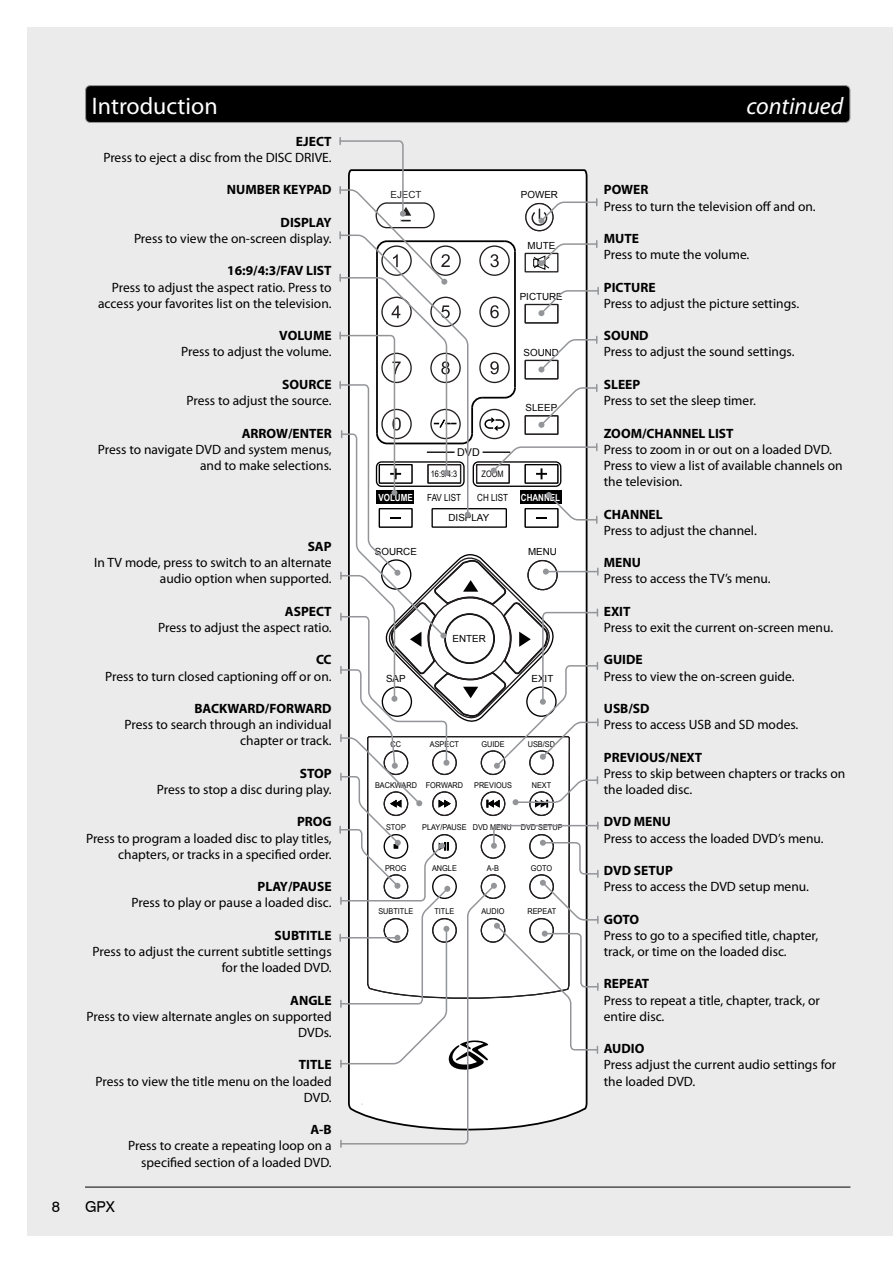
<style>
.page{position:relative;width:893px;height:1263px;background:#fff}
.page>*{position:absolute;margin:0;border:0;box-sizing:border-box;transform-origin:0 0}
.t1{font:24px "Myriad Pro";color:#fff}
.t2{font:italic 24px "Myriad Pro";color:#fff}
.t3{font:15px "Swiss 721 BT";color:#000}
.t4{font:13.5px/16.2px "Myriad Pro";color:#000;text-align:right}
.t5{font:700 13.5px "Myriad Pro";color:#000}
.t6{font:10.65px "Arial";color:#000}
.t7{font:9.75px "Arial";color:#000}
.t8{font:9.75px "Arial";color:#010101}
.t9{font:700 9.75px "Arial Narrow";color:#fff}
.t10{font:9.75px "Arial Narrow";color:#000}
.t11{font:9.75px "Arial";color:#231f20}
.t12{font:8.85px "Arial Narrow";color:#000}
.t13{font:8.1px "Arial Narrow";color:#000;scale:1.11 1}
</style>
<div class="page">
<div style="left:27px;top:27px;width:866px;height:1209px;background:#ebebec"></div>
<hr style="left:85px;top:1187px;width:765px;height:1px;background:#000">
<div style="left:86px;top:86px;width:764px;height:36px;background:#000;border-radius:5px"></div>
<div style="left:85px;top:85px;width:765px;height:38px;border:1px solid #939598;border-radius:5px"></div>
<svg style="left:339px;top:138px;width:260px;height:1009px"></svg>
<h1 class="t1" style="left:92px;top:91px;width:127px">Introduction</h1>
<h1 class="t2" style="left:746px;top:91px;width:99px">continued</h1>
<p class="t5" style="left:296px;top:132px;width:37px">EJECT</p>
<p class="t4" style="left:103px;top:149px;width:230px">Press to eject a disc from the DISC DRIVE.</p>
<p class="t5" style="left:227px;top:181px;width:106px">NUMBER KEYPAD</p>
<p class="t5" style="left:281px;top:213px;width:53px">DISPLAY</p>
<p class="t4" style="left:134px;top:230px;width:199px">Press to view the on-screen display.</p>
<p class="t5" style="left:227px;top:262px;width:106px">16:9/4:3/FAV LIST</p>
<p class="t4" style="left:98px;top:279px;width:235px">Press to adjust the aspect ratio. Press to access your favorites list on the television.</p>
<p class="t5" style="left:279px;top:327px;width:54px">VOLUME</p>
<p class="t4" style="left:181px;top:344px;width:152px">Press to adjust the volume.</p>
<p class="t5" style="left:282px;top:375px;width:51px">SOURCE</p>
<p class="t4" style="left:186px;top:392px;width:147px">Press to adjust the source.</p>
<p class="t5" style="left:242px;top:424px;width:91px">ARROW/ENTER</p>
<p class="t4" style="left:98px;top:441px;width:235px">Press to navigate DVD and system menus, and to make selections.</p>
<p class="t5" style="left:308px;top:537px;width:25px">SAP</p>
<p class="t4" style="left:94px;top:554px;width:239px">In TV mode, press to switch to an alternate audio option when supported.</p>
<p class="t5" style="left:285px;top:602px;width:48px">ASPECT</p>
<p class="t4" style="left:158px;top:619px;width:175px">Press to adjust the aspect ratio.</p>
<p class="t5" style="left:316px;top:651px;width:17px">CC</p>
<p class="t4" style="left:105px;top:668px;width:228px">Press to turn closed captioning off or on.</p>
<p class="t5" style="left:194px;top:699px;width:139px">BACKWARD/FORWARD</p>
<p class="t4" style="left:124px;top:716px;width:209px">Press to search through an individual chapter or track.</p>
<p class="t5" style="left:300px;top:764px;width:33px">STOP</p>
<p class="t4" style="left:157px;top:781px;width:176px">Press to stop a disc during play.</p>
<p class="t5" style="left:297px;top:813px;width:36px">PROG</p>
<p class="t4" style="left:86px;top:830px;width:247px">Press to program a loaded disc to play titles, chapters, or tracks in a specified order.</p>
<p class="t5" style="left:258px;top:878px;width:76px">PLAY/PAUSE</p>
<p class="t4" style="left:132px;top:894px;width:202px">Press to play or pause a loaded disc.</p>
<p class="t5" style="left:274px;top:926px;width:59px">SUBTITLE</p>
<p class="t4" style="left:93px;top:943px;width:241px">Press to adjust the current subtitle settings for the loaded DVD.</p>
<p class="t5" style="left:290px;top:991px;width:43px">ANGLE</p>
<p class="t4" style="left:86px;top:1008px;width:247px">Press to view alternate angles on supported<br>DVDs.</p>
<p class="t5" style="left:299px;top:1056px;width:34px">TITLE</p>
<p class="t4" style="left:95px;top:1073px;width:238px">Press to view the title menu on the loaded<br>DVD.</p>
<p class="t5" style="left:310px;top:1121px;width:23px">A-B</p>
<p class="t4" style="left:128px;top:1137px;width:205px">Press to create a repeating loop on a specified section of a loaded DVD.</p>
<p class="t3" style="left:52px;top:1197px;width:10px">8</p>
<p class="t3" style="left:85px;top:1197px;width:31px">GPX</p>
<p class="t11" style="left:390px;top:188px;width:33px">EJECT</p>
<p class="t8" style="left:521px;top:188px;width:39px">POWER</p>
<p class="t8" style="left:527px;top:239px;width:29px">MUTE</p>
<p class="t8" style="left:520px;top:290px;width:45px">PICTURE</p>
<p class="t8" style="left:523px;top:346px;width:37px">SOUND</p>
<p class="t6" style="left:457px;top:445px;width:24px">DVD</p>
<p class="t8" style="left:526px;top:401px;width:33px">SLEEP</p>
<p class="t12" style="left:431px;top:467px;width:28px">16:9/4:3</p>
<p class="t12" style="left:482px;top:467px;width:23px">ZOOM</p>
<p class="t10" style="left:427px;top:490px;width:35px">FAV LIST</p>
<p class="t10" style="left:477px;top:490px;width:32px">CH LIST</p>
<p class="t9" style="left:378px;top:490px;width:36px">VOLUME</p>
<p class="t9" style="left:521px;top:490px;width:41px">CHANNEL</p>
<p class="t7" style="left:449px;top:512px;width:42px">DISPLAY</p>
<p class="t7" style="left:375px;top:545px;width:43px">SOURCE</p>
<p class="t7" style="left:528px;top:545px;width:30px">MENU</p>
<p class="t7" style="left:453px;top:632px;width:35px">ENTER</p>
<p class="t7" style="left:386px;top:672px;width:21px">SAP</p>
<p class="t7" style="left:532px;top:672px;width:23px">EXIT</p>
<p class="t13" style="left:391px;top:738px;width:11px">CC</p>
<p class="t13" style="left:430px;top:738px;width:28px">ASPECT</p>
<p class="t13" style="left:482px;top:738px;width:22px">GUIDE</p>
<p class="t13" style="left:528px;top:738px;width:26px">USB/SD</p>
<p class="t13" style="left:375px;top:779px;width:81px">BACKWARD FORWARD</p>
<p class="t13" style="left:474px;top:779px;width:36px">PREVIOUS</p>
<p class="t13" style="left:532px;top:779px;width:19px">NEXT</p>
<p class="t13" style="left:386px;top:821px;width:19px">STOP</p>
<p class="t13" style="left:422px;top:821px;width:128px">PLAY/PAUSE DVD MENU DVD SETUP</p>
<p class="t13" style="left:432px;top:862px;width:24px">ANGLE</p>
<p class="t13" style="left:487px;top:862px;width:12px">A-B</p>
<p class="t13" style="left:531px;top:862px;width:21px">GOTO</p>
<p class="t13" style="left:434px;top:905px;width:19px">TITLE</p>
<p class="t13" style="left:481px;top:905px;width:22px">AUDIO</p>
<p class="t13" style="left:527px;top:905px;width:27px">REPEAT</p>
<p class="t13" style="left:385px;top:862px;width:21px">PROG</p>
<p class="t13" style="left:378px;top:905px;width:33px">SUBTITLE</p>
<p class="t5" style="left:604px;top:181px;width:46px">POWER</p>
<p class="t4" style="left:604px;top:198px;width:213px">Press to turn the television off and on.</p>
<p class="t5" style="left:604px;top:230px;width:37px">MUTE</p>
<p class="t4" style="left:604px;top:246px;width:147px">Press to mute the volume.</p>
<p class="t5" style="left:604px;top:278px;width:53px">PICTURE</p>
<p class="t4" style="left:604px;top:295px;width:197px">Press to adjust the picture settings.</p>
<p class="t5" style="left:604px;top:327px;width:46px">SOUND</p>
<p class="t4" style="left:604px;top:344px;width:192px">Press to adjust the sound settings.</p>
<p class="t5" style="left:604px;top:375px;width:38px">SLEEP</p>
<p class="t4" style="left:604px;top:392px;width:153px">Press to set the sleep timer.</p>
<p class="t5" style="left:604px;top:424px;width:131px">ZOOM/CHANNEL LIST</p>
<p class="t4" style="left:604px;top:441px;width:240px;text-align:left">Press to zoom in or out on a loaded DVD.<br>Press to view a list of available channels on the television.</p>
<p class="t5" style="left:604px;top:505px;width:60px">CHANNEL</p>
<p class="t4" style="left:604px;top:522px;width:154px">Press to adjust the channel.</p>
<p class="t5" style="left:604px;top:554px;width:39px">MENU</p>
<p class="t4" style="left:604px;top:570px;width:168px">Press to access the TV’s menu.</p>
<p class="t5" style="left:604px;top:602px;width:28px">EXIT</p>
<p class="t4" style="left:604px;top:619px;width:231px">Press to exit the current on-screen menu.</p>
<p class="t5" style="left:604px;top:651px;width:40px">GUIDE</p>
<p class="t4" style="left:604px;top:668px;width:192px">Press to view the on-screen guide.</p>
<p class="t5" style="left:604px;top:699px;width:47px">USB/SD</p>
<p class="t4" style="left:604px;top:716px;width:196px">Press to access USB and SD modes.</p>
<p class="t5" style="left:604px;top:748px;width:100px">PREVIOUS/NEXT</p>
<p class="t4" style="left:604px;top:765px;width:243px;text-align:left">Press to skip between chapters or tracks on the loaded disc.</p>
<p class="t5" style="left:604px;top:813px;width:69px">DVD MENU</p>
<p class="t4" style="left:604px;top:830px;width:221px">Press to access the loaded DVD’s menu.</p>
<p class="t5" style="left:604px;top:861px;width:71px">DVD SETUP</p>
<p class="t4" style="left:604px;top:878px;width:207px">Press to access the DVD setup menu.</p>
<p class="t5" style="left:604px;top:910px;width:37px">GOTO</p>
<p class="t4" style="left:604px;top:927px;width:216px;text-align:left">Press to go to a specified title, chapter, track, or time on the loaded disc.</p>
<p class="t5" style="left:604px;top:975px;width:47px">REPEAT</p>
<p class="t4" style="left:604px;top:992px;width:218px;text-align:left">Press to repeat a title, chapter, track, or entire disc.</p>
<p class="t5" style="left:604px;top:1040px;width:42px">AUDIO</p>
<p class="t4" style="left:604px;top:1056px;width:234px;text-align:left">Press adjust the current audio settings for the loaded DVD.</p>
</div>
